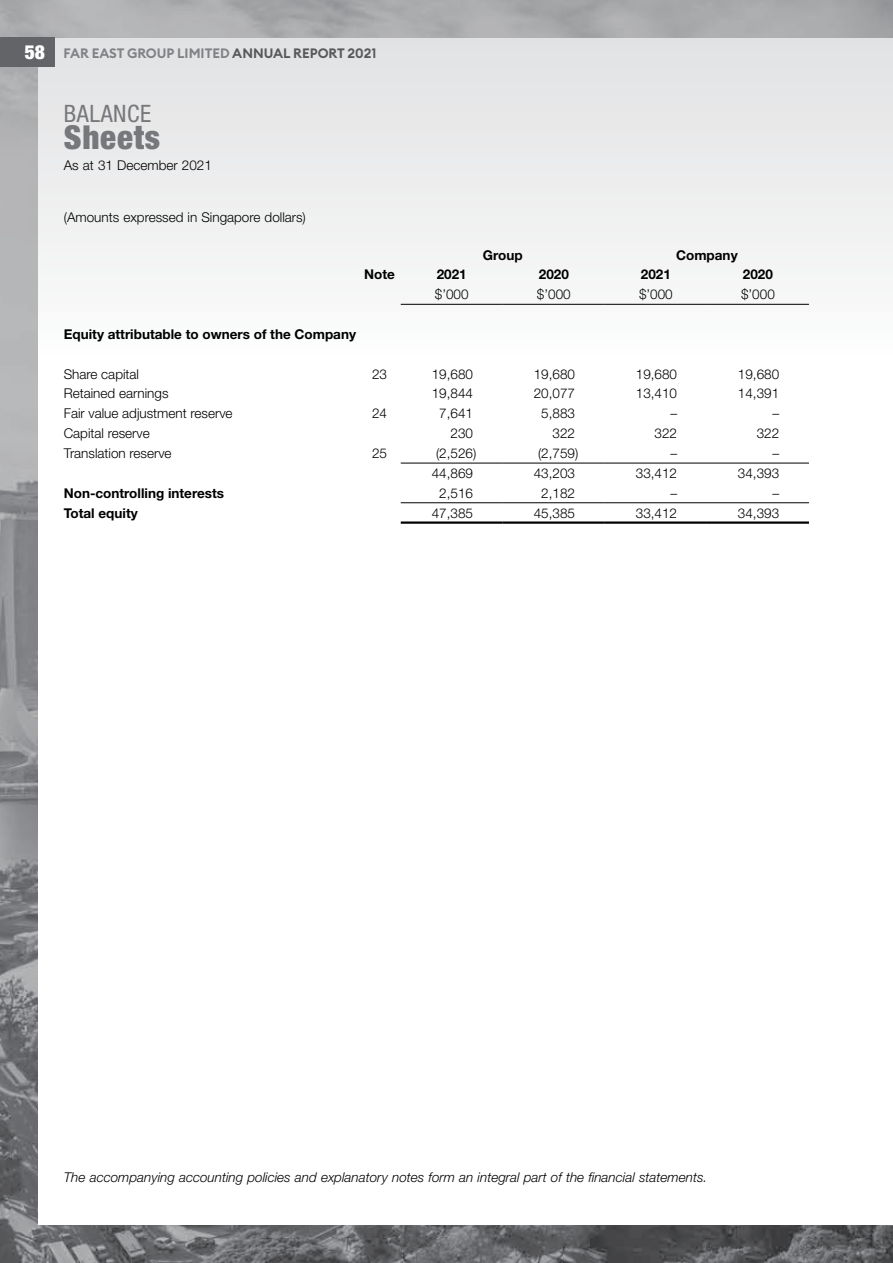
<style>
.page{position:relative;width:893px;height:1263px;background:#fff}
.page>*{position:absolute;margin:0;border:0;box-sizing:border-box;transform-origin:0 0}
.t1{font:900 condensed 33px "Helvetica Neue LT Std";letter-spacing:.025em;color:#77787b}
.t2{font:condensed 24px "Helvetica Neue LT Std";color:#77787b}
.t3{font:900 condensed 19.5px "Helvetica Neue LT Std";color:#fff}
.t4{font:300 13.5px "Helvetica Neue LT Std";color:#000}
.t5{font:700 13.5px "Helvetica Neue LT Std";color:#000}
.t6{font:italic 300 13.5px "Helvetica Neue LT Std";color:#000}
.t7{font:600 13.5px "Euclid Circular B";color:#808285}
.s1{color:#58595b}
</style>
<div class="page">
<img style="left:0;top:0;width:893px;height:1263px">
<div style="left:38px;top:38px;width:855px;height:1187px;background:linear-gradient(to bottom,#f0f0f1,#fff)"></div>
<div style="left:0;top:38px;width:55px;height:29px;background:#636467"></div>
<hr style="left:401px;top:463px;width:102px;height:1px;background:#000">
<hr style="left:503px;top:463px;width:102px;height:1px;background:#000">
<hr style="left:605px;top:463px;width:102px;height:1px;background:#000">
<hr style="left:707px;top:463px;width:102px;height:1px;background:#000">
<hr style="left:401px;top:304px;width:102px;height:1px;background:#000">
<hr style="left:503px;top:304px;width:102px;height:1px;background:#000">
<hr style="left:605px;top:304px;width:102px;height:1px;background:#000">
<hr style="left:707px;top:304px;width:102px;height:1px;background:#000">
<hr style="left:401px;top:502px;width:102px;height:1px;background:#000">
<hr style="left:401px;top:521px;width:102px;height:3px;background:#000">
<hr style="left:503px;top:502px;width:102px;height:1px;background:#000">
<hr style="left:503px;top:521px;width:102px;height:3px;background:#000">
<hr style="left:605px;top:502px;width:102px;height:1px;background:#000">
<hr style="left:605px;top:521px;width:102px;height:3px;background:#000">
<hr style="left:707px;top:502px;width:102px;height:1px;background:#000">
<hr style="left:707px;top:521px;width:102px;height:3px;background:#000">
<h3 class="t3" style="left:25px;top:40px;width:22px">58</h3>
<p class="t7" style="left:63px;top:44px;width:314px">FAR EAST GROUP LIMITED <span class="s1">ANNUAL REPORT 2021</span></p>
<h2 class="t2" style="left:64px;top:100px;width:27px">BALANC</h2>
<h2 class="t2" style="left:140px;top:100px;width:13px">E</h2>
<h1 class="t1" style="left:64px;top:117px;width:98px">Sheets</h1>
<p class="t4" style="left:64px;top:157px;width:150px">As at 31 December 2021</p>
<p class="t4" style="left:64px;top:209px;width:244px">(Amounts expressed in Singapore dollars)</p>
<p class="t5" style="left:483px;top:246px;width:41px">Group</p>
<p class="t5" style="left:676px;top:246px;width:63px">Company</p>
<p class="t5" style="left:364px;top:266px;width:32px">Note</p>
<p class="t5" style="left:437px;top:266px;width:32px">2021</p>
<p class="t5" style="left:539px;top:266px;width:32px">2020</p>
<p class="t5" style="left:641px;top:266px;width:32px">2021</p>
<p class="t5" style="left:743px;top:266px;width:32px">2020</p>
<p class="t4" style="left:435px;top:286px;width:35px">$’000</p>
<p class="t4" style="left:537px;top:286px;width:35px">$’000</p>
<p class="t4" style="left:639px;top:286px;width:35px">$’000</p>
<p class="t4" style="left:741px;top:286px;width:35px">$’000</p>
<p class="t5" style="left:64px;top:326px;width:294px">Equity attributable to owners of the Company</p>
<p class="t4" style="left:64px;top:365px;width:77px">Share capital</p>
<p class="t4" style="left:372px;top:365px;width:17px">23</p>
<p class="t4" style="left:432px;top:365px;width:43px">19,680</p>
<p class="t4" style="left:534px;top:365px;width:43px">19,680</p>
<p class="t4" style="left:636px;top:365px;width:43px">19,680</p>
<p class="t4" style="left:738px;top:365px;width:43px">19,680</p>
<p class="t4" style="left:64px;top:385px;width:106px">Retained earnings</p>
<p class="t4" style="left:432px;top:385px;width:43px">19,844</p>
<p class="t4" style="left:534px;top:385px;width:43px">20,077</p>
<p class="t4" style="left:636px;top:385px;width:43px">13,410</p>
<p class="t4" style="left:738px;top:385px;width:43px">14,391</p>
<p class="t4" style="left:64px;top:405px;width:170px">Fair value adjustment reserve</p>
<p class="t4" style="left:372px;top:405px;width:17px">24</p>
<p class="t4" style="left:439px;top:405px;width:35px">7,641</p>
<p class="t4" style="left:541px;top:405px;width:35px">5,883</p>
<p class="t4" style="left:670px;top:405px;width:8px">–</p>
<p class="t4" style="left:772px;top:405px;width:8px">–</p>
<p class="t4" style="left:64px;top:425px;width:88px">Capital reserve</p>
<p class="t4" style="left:450px;top:425px;width:24px">230</p>
<p class="t4" style="left:553px;top:425px;width:24px">322</p>
<p class="t4" style="left:655px;top:425px;width:24px">322</p>
<p class="t4" style="left:757px;top:425px;width:24px">322</p>
<p class="t4" style="left:64px;top:445px;width:109px">Translation reserve</p>
<p class="t4" style="left:372px;top:445px;width:17px">25</p>
<p class="t4" style="left:436px;top:445px;width:42px">(2,526)</p>
<p class="t4" style="left:538px;top:445px;width:42px">(2,759)</p>
<p class="t4" style="left:670px;top:445px;width:8px">–</p>
<p class="t4" style="left:772px;top:445px;width:8px">–</p>
<p class="t4" style="left:432px;top:465px;width:43px">44,869</p>
<p class="t4" style="left:534px;top:465px;width:43px">43,203</p>
<p class="t4" style="left:636px;top:465px;width:43px">33,412</p>
<p class="t4" style="left:738px;top:465px;width:43px">34,393</p>
<p class="t5" style="left:64px;top:484px;width:162px">Non-controlling interests</p>
<p class="t4" style="left:439px;top:485px;width:35px">2,516</p>
<p class="t4" style="left:541px;top:485px;width:35px">2,182</p>
<p class="t4" style="left:670px;top:485px;width:8px">–</p>
<p class="t4" style="left:772px;top:485px;width:8px">–</p>
<p class="t5" style="left:64px;top:504px;width:75px">Total equity</p>
<p class="t4" style="left:432px;top:504px;width:43px">47,385</p>
<p class="t4" style="left:534px;top:504px;width:43px">45,385</p>
<p class="t4" style="left:636px;top:504px;width:43px">33,412</p>
<p class="t4" style="left:738px;top:504px;width:43px">34,393</p>
<p class="t6" style="left:64px;top:1169px;width:645px">The accompanying accounting policies and explanatory notes form an integral part of the financial statements.</p>
</div>
